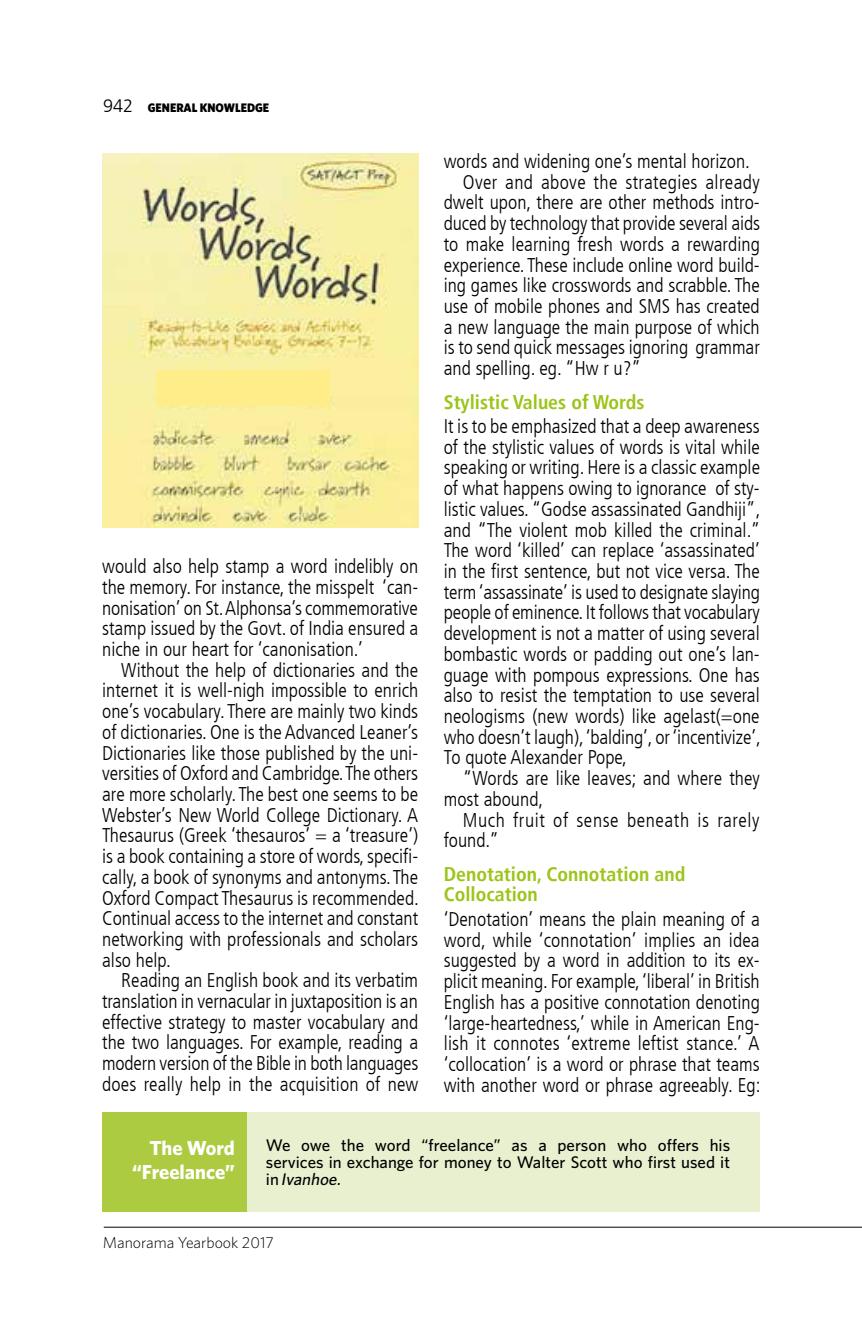
<style>
.page{position:relative;width:862px;height:1340px;background:#fff}
.page>*{position:absolute;margin:0;border:0;box-sizing:border-box;transform-origin:0 0}
.t1{font:700 20.25px/24.8px "Whitney";color:#fff;text-align:right}
.t2{font:300 condensed 19.8px/20.7px "Frutiger LT";color:#000;text-align:justify}
.t3{font:700 condensed 19.8px/20.7px "Frutiger LT";color:#9dc41a}
.t4{font:300 condensed 19.8px/20.7px "Frutiger LT";letter-spacing:.03em;color:#000}
.t5{font:300 condensed 19.8px "Frutiger LT";letter-spacing:.02em;color:#000}
.t6{font:500 16.88px/16.9px "Whitney";color:#000;text-align:justify}
.t7{font:300 15.75px "Whitney";color:#000}
.t8{font:900 12.38px "Whitney";color:#000;scale:.93 1}
.s1{font-family:"Frutiger LT";font-weight:300;font-size:18px}
.s2{font-style:italic}
</style>
<div class="page">
<hr style="left:104px;top:1226px;width:757px;height:1px;background:#000">
<img style="left:102px;top:153px;width:316px;height:375px">
<div style="left:156px;top:370px;width:173px;height:35px;background:#ffed89"></div>
<div style="left:102px;top:1112px;width:148px;height:99px;background:#accb41"></div>
<div style="left:247px;top:1112px;width:512px;height:99px;background:#e9f0d0"></div>
<p class="t8" style="left:103px;top:99px;width:180px"><span class="s1">942</span> GENERAL KNOWLEDGE</p>
<p class="t2" style="left:102px;top:556px;width:317px">would also help stamp a word indelibly on the memory. For instance, the misspelt ‘can&shy;nonisation’ on St. Alphonsa’s commemorative stamp issued by the Govt. of India ensured a niche in our heart for ‘canonisation.’</p>
<p class="t2" style="left:102px;top:659px;width:318px;text-indent:19px">Without the help of dictionaries and the internet it is well-nigh impossible to enrich one’s vocabulary. There are mainly two kinds of dictionaries. One is the Advanced Leaner’s Dictionaries like those published by the uni&shy;versities of Oxford and Cambridge. The others are more scholarly. The best one seems to be Webster’s New World College Dictionary. A Thesaurus (Greek ‘thesauros’ = a ‘treasure’) is a book containing a store of words, specifi&shy;cally, a book of synonyms and antonyms. The Oxford Compact Thesaurus is recommended.<br>Continual access to the internet and constant networking with professionals and scholars also help.</p>
<p class="t2" style="left:102px;top:970px;width:317px;text-indent:19px">Reading an English book and its verbatim translation in vernacular in juxtaposition is an effective strategy to master vocabulary and the two languages. For example, reading a modern version of the Bible in both languages does really help in the acquisition of new</p>
<p class="t2" style="left:443px;top:151px;width:307px">words and widening one’s mental horizon.</p>
<p class="t5" style="left:462px;top:170px;width:298px">Over and above the strategies already</p>
<p class="t2" style="left:443px;top:192px;width:317px">dwelt upon, there are other methods intro-</p>
<p class="t2" style="left:443px;top:213px;width:317px">duced by technology that provide several aids</p>
<p class="t2" style="left:443px;top:234px;width:317px">to make learning fresh words a rewarding</p>
<p class="t2" style="left:443px;top:254px;width:317px">experience. These include online word build-</p>
<p class="t2" style="left:443px;top:275px;width:317px">ing games like crosswords and scrabble. The</p>
<p class="t2" style="left:443px;top:296px;width:317px">use of mobile phones and SMS has created</p>
<p class="t2" style="left:443px;top:317px;width:317px">a new language the main purpose of which</p>
<p class="t2" style="left:443px;top:337px;width:317px">is to send quick messages ignoring grammar</p>
<p class="t2" style="left:443px;top:358px;width:199px">and spelling. eg. “Hw r u?”</p>
<p class="t3" style="left:443px;top:391px;width:202px">Stylistic Values of Words</p>
<p class="t2" style="left:443px;top:416px;width:318px">It is to be emphasized that a deep awareness of the stylistic values of words is vital while speaking or writing. Here is a classic example of what happens owing to ignorance of sty&shy;listic values. “Godse assassinated Gandhiji”, and “The violent mob killed the criminal.” The word ‘killed’ can replace ‘assassinated’ in the first sentence, but not vice versa. The term ‘assassinate’ is used to designate slaying people of eminence. It follows that vocabulary development is not a matter of using several bombastic words or padding out one’s lan&shy;guage with pompous expressions. One has also to resist the temptation to use several neologisms (new words) like agelast(=one who doesn’t laugh), ‘balding’, or ‘incentivize’, To quote Alexander Pope,</p>
<p class="t2" style="left:443px;top:768px;width:317px;text-indent:19px">“Words are like leaves; and where they most abound,</p>
<p class="t4" style="left:443px;top:809px;width:317px;text-indent:19px">Much fruit of sense beneath is rarely found.”</p>
<p class="t3" style="left:443px;top:863px;width:243px">Denotation, Connotation and<br>Collocation</p>
<p class="t2" style="left:443px;top:909px;width:318px">‘Denotation’ means the plain meaning of a word, while ‘connotation’ implies an idea suggested by a word in addition to its ex&shy;plicit meaning. For example, ‘liberal’ in British English has a positive connotation denoting ‘large-heartedness,’ while in American Eng&shy;lish it connotes ‘extreme leftist stance.’ A ‘collocation’ is a word or phrase that teams with another word or phrase agreeably. Eg:</p>
<p class="t1" style="left:132px;top:1134px;width:104px">The Word “Freelance”</p>
<p class="t6" style="left:266px;top:1136px;width:465px">We owe the word “freelance” as a person who offers his services in exchange for money to Walter Scott who first used it i n <span class="s2">Ivanhoe.</span></p>
<p class="t7" style="left:103px;top:1232px;width:173px">Manorama Yearbook 2017</p>
</div>
